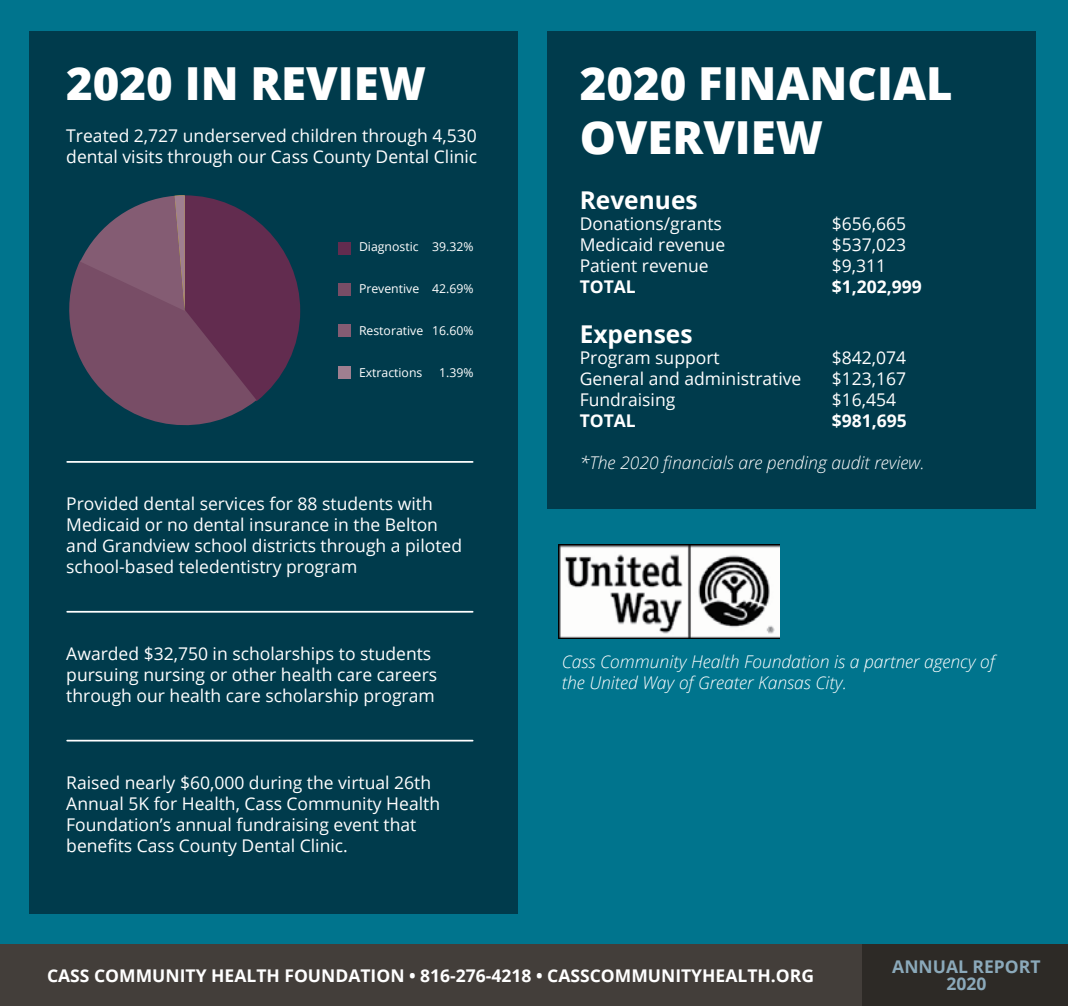
<style>
.page{position:relative;width:1068px;height:1006px;background:#fff}
.page>*{position:absolute;margin:0;border:0;box-sizing:border-box;transform-origin:0 0}
.t1{font:800 45.5px/54.6px "Open Sans";color:#fff}
.t2{font:700 24.5px "Open Sans";color:#fff}
.t3{font:17.5px/21px "Open Sans";color:#fff}
.t4{font:italic 300 17.5px/21px "Open Sans";color:#fff}
.t5{font:700 17.5px "Open Sans";color:#fff}
.t6{font:700 17.5px/17.5px "Open Sans";color:#8ba9ba;text-align:center}
.t7{font:12.25px "Open Sans";color:#fff}
</style>
<div class="page">
<div style="left:0;top:0;width:1067px;height:943px;background:#00748d"></div>
<div style="left:29px;top:32px;width:489px;height:882px;background:#003b4c"></div>
<svg style="left:69px;top:195px;width:231px;height:231px"></svg>
<div style="left:547px;top:32px;width:488px;height:477px;background:#003b4c"></div>
<div style="left:0;top:943px;width:862px;height:62px;background:#433e3a"></div>
<div style="left:862px;top:943px;width:205px;height:62px;background:#2d2a26"></div>
<img style="left:558px;top:544px;width:221px;height:95px">
<div style="left:338px;top:242px;width:13px;height:12px;background:#622c4f"></div>
<div style="left:338px;top:283px;width:13px;height:13px;background:#784d66"></div>
<div style="left:338px;top:324px;width:13px;height:13px;background:#845c73"></div>
<div style="left:338px;top:366px;width:13px;height:12px;background:#9f7f90"></div>
<hr style="left:67px;top:461px;width:405px;height:1px;background:#fff">
<hr style="left:67px;top:610px;width:405px;height:2px;background:#fff">
<hr style="left:67px;top:739px;width:405px;height:2px;background:#fff">
<h1 class="t1" style="left:66px;top:53px;width:361px">2020 IN REVIEW</h1>
<p class="t3" style="left:66px;top:124px;width:412px">Treated 2,727 underserved children through 4,530 dental visits through our Cass County Dental Clinic</p>
<p class="t7" style="left:359px;top:238px;width:116px">Diagnostic 39.32%</p>
<p class="t7" style="left:359px;top:280px;width:116px">Preventive 42.69%</p>
<p class="t7" style="left:359px;top:322px;width:116px">Restorative 16.60%</p>
<p class="t7" style="left:359px;top:364px;width:65px">Extractions</p>
<p class="t7" style="left:439px;top:364px;width:36px">1.39%</p>
<p class="t3" style="left:66px;top:493px;width:397px">Provided dental services for 88 students with Medicaid or no dental insurance in the Belton and Grandview school districts through a piloted school-based teledentistry program</p>
<p class="t3" style="left:66px;top:642px;width:372px">Awarded $32,750 in scholarships to students pursuing nursing or other health care careers through our health care scholarship program</p>
<p class="t3" style="left:66px;top:771px;width:375px">Raised nearly $60,000 during the virtual 26th Annual 5K for Health, Cass Community Health Foundation’s annual fundraising event that benefits Cass County Dental Clinic.</p>
<h1 class="t1" style="left:579px;top:53px;width:374px">2020 FINANCIAL<br>OVERVIEW</h1>
<h2 class="t2" style="left:579px;top:183px;width:119px">Revenues</h2>
<p class="t3" style="left:579px;top:212px;width:144px">Donations/grants</p>
<p class="t3" style="left:831px;top:212px;width:76px">$656,665</p>
<p class="t3" style="left:579px;top:233px;width:147px">Medicaid revenue</p>
<p class="t3" style="left:831px;top:233px;width:76px">$537,023</p>
<p class="t3" style="left:579px;top:254px;width:131px">Patient revenue</p>
<p class="t3" style="left:831px;top:254px;width:56px">$9,311</p>
<p class="t5" style="left:579px;top:274px;width:58px">TOTAL</p>
<p class="t5" style="left:831px;top:274px;width:92px">$1,202,999</p>
<h2 class="t2" style="left:579px;top:317px;width:114px">Expenses</h2>
<p class="t3" style="left:579px;top:347px;width:141px">Program support</p>
<p class="t3" style="left:831px;top:347px;width:76px">$842,074</p>
<p class="t3" style="left:579px;top:368px;width:223px">General and administrative</p>
<p class="t3" style="left:831px;top:368px;width:76px">$123,167</p>
<p class="t3" style="left:579px;top:389px;width:97px">Fundraising</p>
<p class="t3" style="left:831px;top:389px;width:66px">$16,454</p>
<p class="t5" style="left:579px;top:408px;width:58px">TOTAL</p>
<p class="t5" style="left:831px;top:408px;width:77px">$981,695</p>
<p class="t4" style="left:579px;top:452px;width:346px">*The 2020 financials are pending audit review.</p>
<p class="t4" style="left:562px;top:650px;width:434px">Cass Community Health Foundation is a partner agency of the United Way of Greater Kansas City.</p>
<p class="t5" style="left:47px;top:963px;width:768px">CASS COMMUNITY HEALTH FOUNDATION • 816-276-4218 • CASSCOMMUNITYHEALTH.ORG</p>
<p class="t6" style="left:892px;top:957px;width:150px">ANNUAL REPORT<br>2020</p>
</div>
